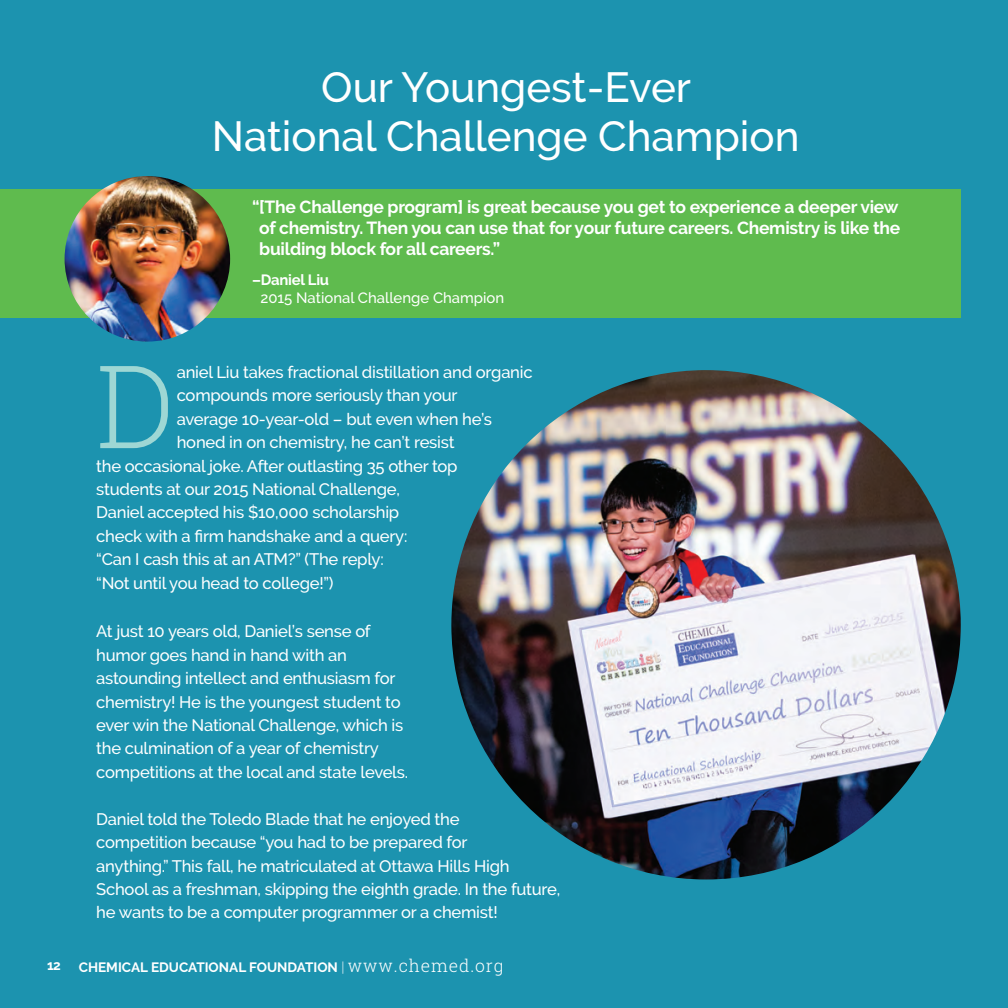
<style>
.page{position:relative;width:1008px;height:1008px;background:#1c93af}
.page>*{position:absolute;margin:0;border:0;box-sizing:border-box;transform-origin:0 0}
.t1{font:300 115.33px "Roboto Slab";color:#9ed7d4}
.t2{font:500 42px/49px "Raleway";color:#fff;text-align:center}
.t3{font:700 17.5px/21px "Raleway";letter-spacing:-.015em;color:#fff;text-align:justify}
.t4{font:500 16.62px/23.4px "Raleway";letter-spacing:-.015em;color:#fff}
.t5{font:500 14.88px "Raleway";color:#fff}
.t6{font:700 14.88px "Raleway";color:#fff}
.t7{font:700 13.65px "Raleway";color:#fff}
.s1{font-weight:300}
.s2{font-family:"Roboto Slab";font-weight:300;font-size:17.5px}
</style>
<div class="page">
<img style="left:451px;top:370px;width:510px;height:509px;border-radius:50%">
<div style="left:0;top:189px;width:961px;height:129px;background:#5fbb4e"></div>
<img style="left:65px;top:176px;width:165px;height:166px;border-radius:50%">
<h2 class="t2" style="left:212px;top:63px;width:589px">Our Youngest-Ever<br>National Challenge Champion</h2>
<p class="t3" style="left:259px;top:197px;width:643px;text-indent:-7px">“[the challenge program] is great because you get to experience a deeper view of chemistry. then you can use that for your future careers. chemistry is like the building block for all careers.”</p>
<p class="t6" style="left:252px;top:272px;width:79px">–daniel liu</p>
<p class="t5" style="left:261px;top:289px;width:245px">2015 National Challenge Champion</p>
<h1 class="t1" style="left:96px;top:341px;width:80px">D</h1>
<p class="t4" style="left:177px;top:360px;width:357px">aniel Liu takes fractional distillation and organic</p>
<p class="t4" style="left:177px;top:384px;width:282px">compounds more seriously than your</p>
<p class="t4" style="left:177px;top:407px;width:317px">average 10-year-old – but even when he’s</p>
<p class="t4" style="left:177px;top:431px;width:279px">honed in on chemistry, he can’t resist</p>
<p class="t4" style="left:96px;top:454px;width:363px">the occasional joke. After outlasting 35 other top</p>
<p class="t4" style="left:96px;top:477px;width:305px">students at our 2015 National Challenge,</p>
<p class="t4" style="left:96px;top:501px;width:305px">Daniel accepted his $10,000 scholarship</p>
<p class="t4" style="left:96px;top:524px;width:313px">check with a firm handshake and a query:</p>
<p class="t4" style="left:96px;top:548px;width:289px">“Can I cash this at an ATM?” (The reply:</p>
<p class="t4" style="left:96px;top:571px;width:239px">“Not until you head to college!”)</p>
<p class="t4" style="left:96px;top:620px;width:313px">At just 10 years old, Daniel’s sense of humor goes hand in hand with an astounding intellect and enthusiasm for chemistry! He is the youngest student to ever win the National Challenge, which is the culmination of a year of chemistry competitions at the local and state levels.</p>
<p class="t4" style="left:96px;top:807px;width:466px">Daniel told the Toledo Blade that he enjoyed the<br>competition because “you had to be prepared for<br>anything.” This fall, he matriculated at Ottawa Hills High School as a freshman, skipping the eighth grade. In the future, he wants to be a computer programmer or a chemist!</p>
<p class="t7" style="left:47px;top:957px;width:15px">12</p>
<p class="t7" style="left:79px;top:959px;width:426px">chEMical Educational Foundation <span class="s1">|</span> <span class="s2">www.chemed.org</span></p>
</div>
